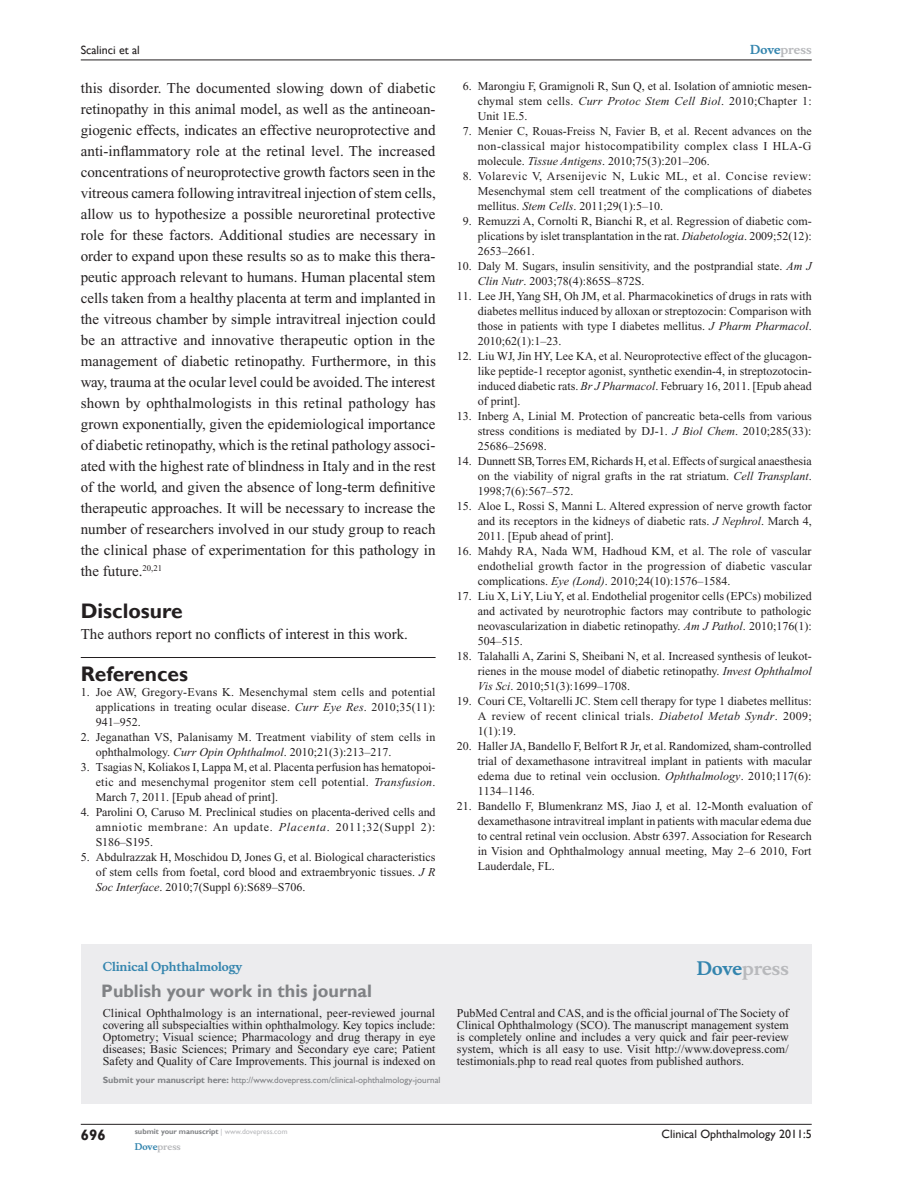
<style>
.page{position:relative;width:918px;height:1188px;background:#fff}
.page>*{position:absolute;margin:0;border:0;box-sizing:border-box;transform-origin:0 0}
.t1{font:700 21px "Gill Sans";color:#231f20}
.t2{font:700 18px "Gill Sans";color:#808285}
.t3{font:700 18px "Musee";color:#b8b9bc}
.t4{font:15px/21px "Times New Roman";color:#231f20;text-align:justify}
.t5{font:700 15px "Gill Sans";color:#231f20}
.t6{font:12px/15px "Times New Roman";color:#231f20;text-align:justify}
.t7{font:12px "Gill Sans";color:#231f20}
.t8{font:700 12px "Musee";color:#3485ae}
.t9{font:700 12px "Musee";color:#b8b9bc}
.t10{font:9px "Gill Sans";color:#808285}
.t11{font:700 9px "Musee";color:#b8b9bc}
.t12{font:700 7.5px "Gill Sans";color:#808285}
.s1{font-style:italic}
.s2{color:#3485ae}
.s3{font-weight:700}
.s4{font-weight:400;color:#b8b9bc}
</style>
<div class="page">
<div style="left:81px;top:944px;width:731px;height:159px;background:#ececee"></div>
<hr style="left:81px;top:1124px;width:731px;height:1px;background:#231f20">
<hr style="left:81px;top:60px;width:731px;height:1px;background:#231f20">
<hr style="left:81px;top:657px;width:355px;height:1px;background:#231f20">
<p class="t7" style="left:81px;top:43px;width:61px">Scalinci et al</p>
<p class="t4" style="left:81px;top:77px;width:357px">this disorder. The documented slowing down of diabetic retinopathy in this animal model, as well as the antineoan&shy;giogenic effects, indicates an effective neuroprotective and anti-inflammatory role at the retinal level. The increased concentrations of neuroprotective growth factors seen in the vitreous camera following intravitreal injection of stem cells, allow us to hypothesize a possible neuroretinal protective role for these factors. Additional studies are necessary in order to expand upon these results so as to make this thera&shy;peutic approach relevant to humans. Human placental stem cells taken from a healthy placenta at term and implanted in the vitreous chamber by simple intravitreal injection could be an attractive and innovative therapeutic option in the management of diabetic retinopathy. Furthermore, in this way, trauma at the ocular level could be avoided. The interest shown by ophthalmologists in this retinal pathology has grown exponentially, given the epidemiological importance of diabetic retinopathy, which is the retinal pathology associ&shy;ated with the highest rate of blindness in Italy and in the rest of the world, and given the absence of long-term definitive therapeutic approaches. It will be necessary to increase the number of researchers involved in our study group to reach the clinical phase of experimentation for this pathology in the future.<sup>20,21</sup></p>
<h1 class="t1" style="left:81px;top:598px;width:103px">Disclosure</h1>
<p class="t4" style="left:81px;top:623px;width:329px">The authors report no conflicts of interest in this work.</p>
<h1 class="t1" style="left:81px;top:661px;width:109px">References</h1>
<p class="t6" style="left:96px;top:684px;width:341px;text-indent:-15px">1. Joe AW, Gregory-Evans K. Mesenchymal stem cells and potential applications in treating ocular disease. <span class="s1">Curr Eye Res</span>. 2010;35(11):<br>941–952.</p>
<p class="t6" style="left:96px;top:729px;width:341px;text-indent:-15px">2. Jeganathan VS, Palanisamy M. Treatment viability of stem cells in ophthalmology. <span class="s1">Curr Opin Ophthalmol</span>. 2010;21(3):213–217.</p>
<p class="t6" style="left:96px;top:759px;width:341px;text-indent:-15px">3. Tsagias N, Koliakos I, Lappa M, et al. Placenta perfusion has hematopoi&shy;etic and mesenchymal progenitor stem cell potential. <span class="s1">Transfusion</span>.<br>March 7, 2011. [Epub ahead of print].</p>
<p class="t6" style="left:96px;top:804px;width:341px;text-indent:-15px">4. Parolini O, Caruso M. Preclinical studies on placenta-derived cells and amniotic membrane: An update. <span class="s1">Placenta</span>. 2011;32(Suppl 2):<br>S186–S195.</p>
<p class="t6" style="left:96px;top:849px;width:341px;text-indent:-15px">5. Abdulrazzak H, Moschidou D, Jones G, et al. Biological characteristics of stem cells from foetal, cord blood and extraembryonic tissues. <span class="s1">J R Soc Interface</span>. 2010;7(Suppl 6):S689–S706.</p>
<p class="t9" style="left:750px;top:43px;width:63px"><span class="s2">Dove</span>press</p>
<p class="t6" style="left:478px;top:79px;width:335px;text-indent:-15px">6. Marongiu F, Gramignoli R, Sun Q, et al. Isolation of amniotic mesen&shy;chymal stem cells. <span class="s1">Curr Protoc Stem Cell Biol</span>. 2010;Chapter 1:<br>Unit 1E.5.</p>
<p class="t6" style="left:478px;top:124px;width:335px;text-indent:-15px">7. Menier C, Rouas-Freiss N, Favier B, et al. Recent advances on the non-classical major histocompatibility complex class I HLA-G molecule. <span class="s1">Tissue Antigens</span>. 2010;75(3):201–206.</p>
<p class="t6" style="left:478px;top:169px;width:336px;text-indent:-15px">8. Volarevic V, Arsenijevic N, Lukic ML, et al. Concise review:<br>Mesenchymal stem cell treatment of the complications of diabetes mellitus. <span class="s1">Stem Cells</span>. 2011;29(1):5–10.</p>
<p class="t6" style="left:478px;top:214px;width:335px;text-indent:-15px">9. Remuzzi A, Cornolti R, Bianchi R, et al. Regression of diabetic com&shy;plications by islet transplantation in the rat. <span class="s1">Diabetologia</span>. 2009;52(12):<br>2653–2661.</p>
<p class="t6" style="left:478px;top:259px;width:335px;text-indent:-21px">10. Daly M. Sugars, insulin sensitivity, and the postprandial state. <span class="s1">Am J<br>Clin Nutr</span>. 2003;78(4):865S–872S.</p>
<p class="t6" style="left:478px;top:289px;width:335px;text-indent:-21px">11. Lee JH, Yang SH, Oh JM, et al. Pharmacokinetics of drugs in rats with diabetes mellitus induced by alloxan or streptozocin: Comparison with those in patients with type I diabetes mellitus. <span class="s1">J Pharm Pharmacol</span>.<br>2010;62(1):1–23.</p>
<p class="t6" style="left:478px;top:349px;width:335px;text-indent:-21px">12. Liu WJ, Jin HY, Lee KA, et al. Neuroprotective effect of the glucagon&shy;like peptide-1 receptor agonist, synthetic exendin-4, in streptozotocin&shy;induced diabetic rats. <span class="s1">Br J Pharmacol</span>. February 16, 2011. [Epub ahead of print].</p>
<p class="t6" style="left:478px;top:409px;width:335px;text-indent:-21px">13. Inberg A, Linial M. Protection of pancreatic beta-cells from various stress conditions is mediated by DJ-1. <span class="s1">J Biol Chem</span>. 2010;285(33):<br>25686–25698.</p>
<p class="t6" style="left:478px;top:454px;width:335px;text-indent:-21px">14. Dunnett SB, Torres EM, Richards H, et al. Effects of surgical anaesthesia on the viability of nigral grafts in the rat striatum. <span class="s1">Cell Transplant</span>.<br>1998;7(6):567–572.</p>
<p class="t6" style="left:478px;top:499px;width:335px;text-indent:-21px">15. Aloe L, Rossi S, Manni L. Altered expression of nerve growth factor and its receptors in the kidneys of diabetic rats. <span class="s1">J Nephrol</span>. March 4, 2011. [Epub ahead of print].</p>
<p class="t6" style="left:478px;top:544px;width:335px;text-indent:-21px">16. Mahdy RA, Nada WM, Hadhoud KM, et al. The role of vascular endothelial growth factor in the progression of diabetic vascular complications. <span class="s1">Eye (Lond)</span>. 2010;24(10):1576–1584.</p>
<p class="t6" style="left:478px;top:589px;width:335px;text-indent:-21px">17. Liu X, Li Y, Liu Y, et al. Endothelial progenitor cells (EPCs) mobilized and activated by neurotrophic factors may contribute to pathologic neovascularization in diabetic retinopathy. <span class="s1">Am J Pathol</span>. 2010;176(1):<br>504–515.</p>
<p class="t6" style="left:478px;top:649px;width:335px;text-indent:-21px">18. Talahalli A, Zarini S, Sheibani N, et al. Increased synthesis of leukot&shy;rienes in the mouse model of diabetic retinopathy. <span class="s1">Invest Ophthalmol Vis Sci</span>. 2010;51(3):1699–1708.</p>
<p class="t6" style="left:478px;top:694px;width:335px;text-indent:-21px">19. Couri CE, Voltarelli JC. Stem cell therapy for type 1 diabetes mellitus:<br>A review of recent clinical trials. <span class="s1">Diabetol Metab Syndr</span>. 2009; 1(1):19.</p>
<p class="t6" style="left:478px;top:739px;width:335px;text-indent:-21px">20. Haller JA, Bandello F, Belfort R Jr, et al. Randomized, sham-controlled trial of dexamethasone intravitreal implant in patients with macular edema due to retinal vein occlusion. <span class="s1">Ophthalmology</span>. 2010;117(6):<br>1134–1146.</p>
<p class="t6" style="left:478px;top:799px;width:335px;text-indent:-21px">21. Bandello F, Blumenkranz MS, Jiao J, et al. 12-Month evaluation of dexamethasone intravitreal implant in patients with macular edema due to central retinal vein occlusion. Abstr 6397. Association for Research in Vision and Ophthalmology annual meeting, May 2–6 2010, Fort Lauderdale, FL.</p>
<p class="t8" style="left:103px;top:959px;width:141px">Clinical Ophthalmology</p>
<h2 class="t2" style="left:101px;top:980px;width:272px">Publish your work in this journal</h2>
<h2 class="t3" style="left:697px;top:958px;width:94px"><span class="s2">Dove</span>press</h2>
<p class="t6" style="left:103px;top:1007px;width:334px;line-height:12px">Clinical Ophthalmology is an international, peer-reviewed journal covering all subspecialties within ophthalmology. Key topics include:<br>Optometry; Visual science; Pharmacology and drug therapy in eye diseases; Basic Sciences; Primary and Secondary eye care; Patient Safety and Quality of Care Improvements. This journal is indexed on</p>
<p class="t6" style="left:457px;top:1007px;width:333px;line-height:12px">PubMed Central and CAS, and is the official journal of The Society of Clinical Ophthalmology (SCO). The manuscript management system is completely online and includes a very quick and fair peer-review system, which is all easy to use. Visit http://www.dovepress.com/ testimonials.php to read real quotes from published authors.</p>
<p class="t10" style="left:103px;top:1075px;width:339px"><span class="s3">Submit your manuscript here:</span> http://www.dovepress.com/clinical-ophthalmology-journal</p>
<p class="t5" style="left:81px;top:1126px;width:26px">696</p>
<p class="t12" style="left:135px;top:1127px;width:154px">submit your manuscript <span class="s4">| www.dovepress.com</span></p>
<p class="t11" style="left:135px;top:1141px;width:48px"><span class="s2">Dove</span>press</p>
<p class="t7" style="left:662px;top:1127px;width:152px">Clinical Ophthalmology 2011:5</p>
</div>
